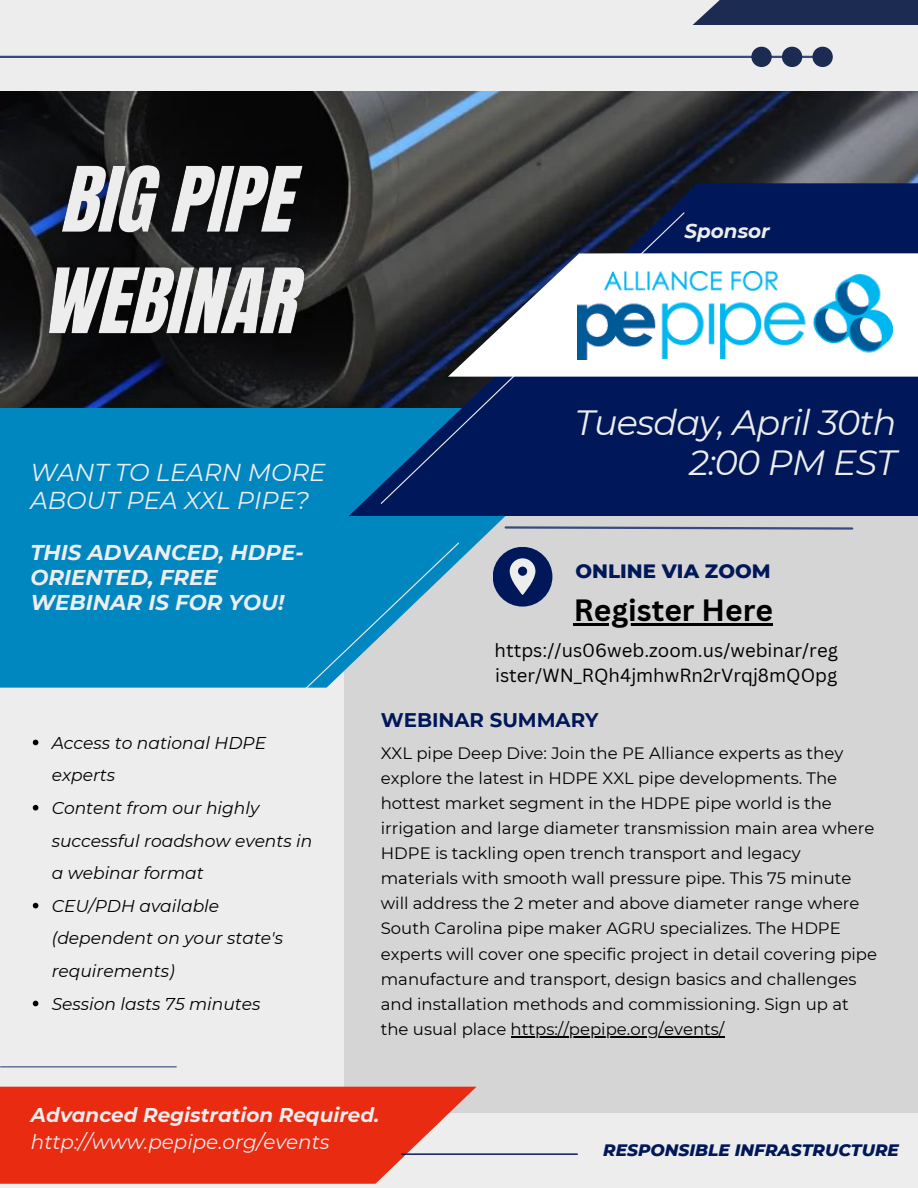
<style>
.page{position:relative;width:918px;height:1188px;background:#ededed}
.page>*{position:absolute;margin:0;border:0;box-sizing:border-box;transform-origin:0 0}
.t1{font:italic 34.95px/40.5px "Montserrat";letter-spacing:-.025em;color:#ededed;text-align:right}
.t2{font:700 30px "Canva Sans";color:#000}
.t3{font:italic 24.45px/28.2px "Montserrat";color:#ededed}
.t4{font:italic 700 21.45px/24.8px "Montserrat";color:#ededed}
.t5{font:italic 700 19.95px "Montserrat";color:#ededed}
.t6{font:italic 19.95px "Montserrat";color:#ededed}
.t7{font:700 19.8px "Montserrat";color:#001859}
.t8{font:800 19.8px "Montserrat";color:#001859}
.t9{font:18.6px/25.8px "Canva Sans";color:#000}
.t10{font:italic 17.1px/32.7px "Montserrat";color:#000}
.t11{font:italic 800 16.95px "Montserrat";color:#001859}
.t12{font:16.5px/25.2px "Montserrat";color:#000}
</style>
<div class="page">
<div style="left:344px;top:504px;width:574px;height:608px;background:#d5d5d5"></div>
<svg style="left:0;top:408px;width:673px;height:280px;fill:#0087c0"></svg>
<img style="left:0;top:92px;width:918px;height:316px">
<svg style="left:250px;top:541px;width:210px;height:147px"></svg>
<svg style="left:349px;top:183px;width:569px;height:333px;background:#0b2355"></svg>
<div style="left:0;top:1087px;width:477px;height:97px;background:#e82b11"></div>
<div style="left:692px;top:0;width:226px;height:25px;background:#1c2b52"></div>
<svg style="left:380px;top:211px;width:306px;height:294px;background:#112750"></svg>
<svg style="left:448px;top:253px;width:470px;height:124px;background:#bfc0c5"></svg>
<hr style="left:0;top:56px;width:820px;height:2px;background:#374b80">
<div style="left:493px;top:547px;width:59px;height:60px;background:#001859;border-radius:50%"></div>
<svg style="left:510px;top:558px;width:25px;height:37px"></svg>
<svg style="left:503px;top:525px;width:351px;height:6px"></svg>
<svg style="left:751px;top:47px;width:81px;height:20px"></svg>
<img style="left:578px;top:271px;width:315px;height:88px">
<hr style="left:1px;top:1066px;width:175px;height:1px;background:#374b80">
<hr style="left:511px;top:1036px;width:214px;height:2px;background:#000">
<svg style="left:33px;top:740px;width:5px;height:5px"></svg>
<svg style="left:33px;top:805px;width:5px;height:6px"></svg>
<svg style="left:33px;top:903px;width:5px;height:5px"></svg>
<svg style="left:33px;top:1001px;width:5px;height:5px"></svg>
<img style="left:21px;top:141px;width:311px;height:223px">
<hr style="left:402px;top:1154px;width:175px;height:1px;background:#001859">
<hr style="left:574px;top:623px;width:199px;height:2px;background:#000">
<p class="t5" style="left:684px;top:219px;width:87px">Sponsor</p>
<h5 class="t3" style="left:30px;top:459px;width:297px">WANT TO LEARN MORE<br>ABOUT PEA XXL PIPE?</h5>
<h3 class="t4" style="left:30px;top:540px;width:275px">THIS ADVANCED, HDPE-<br>ORIENTED, FREE<br>WEBINAR IS FOR YOU!</h3>
<h5 class="t10" style="left:52px;top:726px;width:216px">Access to national HDPE experts</h5>
<p class="t10" style="left:52px;top:791px;width:262px">Content from our highly successful roadshow events in a webinar format</p>
<p class="t10" style="left:52px;top:889px;width:233px">CEU/PDH available (dependent on your state's requirements)</p>
<p class="t10" style="left:52px;top:987px;width:210px">Session lasts 75 minutes</p>
<p class="t1" style="left:575px;top:402px;width:323px">Tuesday, April 30th<br>2:00 PM EST</p>
<h5 class="t8" style="left:576px;top:559px;width:197px">ONLINE VIA ZOOM</h5>
<p class="t2" style="left:574px;top:589px;width:201px">Register Here</p>
<p class="t9" style="left:495px;top:636px;width:345px">https://us06web.zoom.us/webinar/reg ister/WN_RQh4jmhwRn2rVrqj8mQOpg</p>
<p class="t7" style="left:381px;top:708px;width:219px">WEBINAR SUMMARY</p>
<h6 class="t12" style="left:381px;top:740px;width:498px">XXL pipe Deep Dive: Join the PE Alliance experts as they explore the latest in HDPE XXL pipe developments. The hottest market segment in the HDPE pipe world is the irrigation and large diameter transmission main area where HDPE is tackling open trench transport and legacy materials with smooth wall pressure pipe. This 75 minute will address the 2 meter and above diameter range where South Carolina pipe maker AGRU specializes. The HDPE experts will cover one specific project in detail covering pipe manufacture and transport, design basics and challenges and installation methods and commissioning. Sign up at the usual place https://pepipe.org/events/</h6>
<h2 class="t5" style="left:31px;top:1103px;width:350px">Advanced Registration Required.</h2>
<h4 class="t6" style="left:31px;top:1130px;width:300px">http://www.pepipe.org/events</h4>
<p class="t11" style="left:603px;top:1139px;width:297px">RESPONSIBLE INFRASTRUCTURE</p>
</div>
